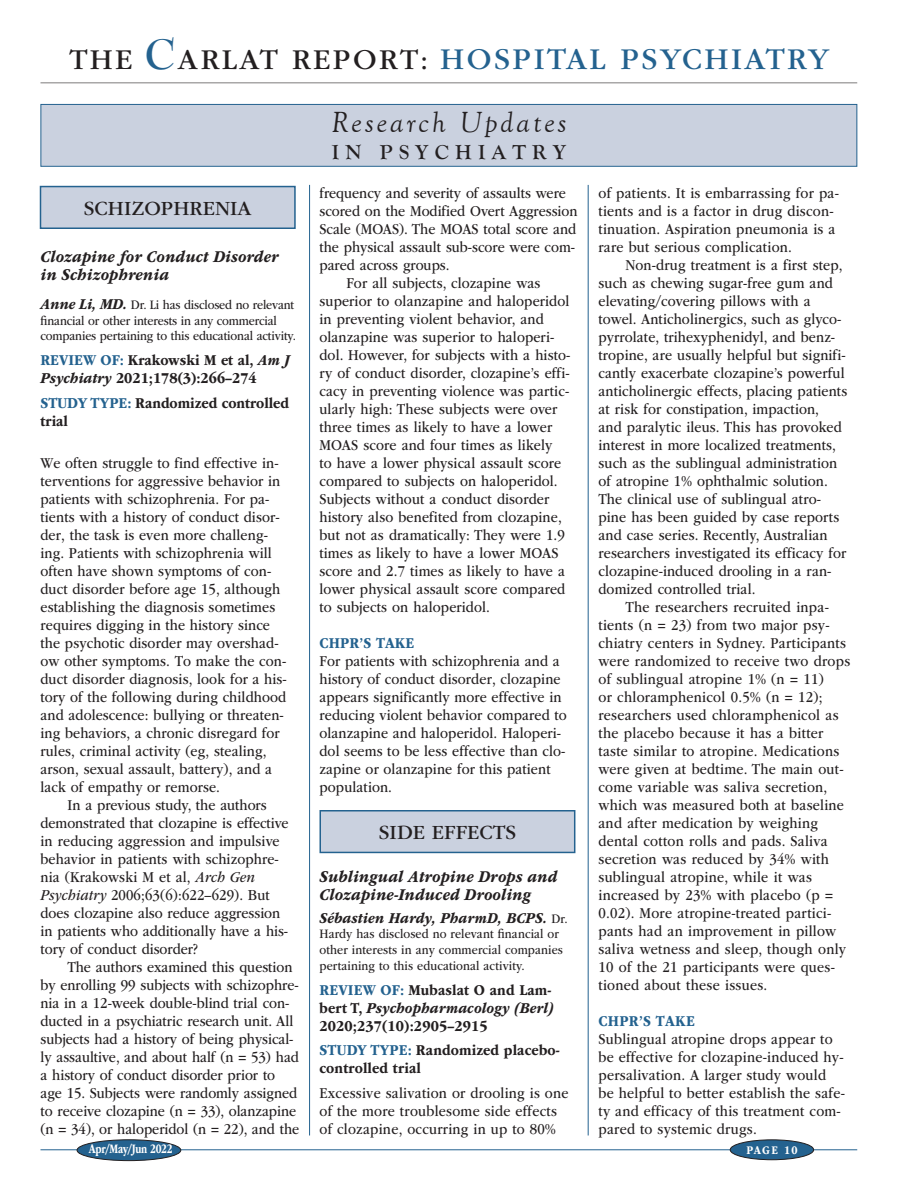
<style>
.page{position:relative;width:918px;height:1188px;background:#fff}
.page>*{position:absolute;margin:0;border:0;box-sizing:border-box;transform-origin:0 0}
.t1{font:31.5px "ITC Garamond Std";letter-spacing:.075em;color:#24628f}
.t2{font:italic 30px "Goudy Old Style T";letter-spacing:.1em;color:#231f20}
.t3{font:21px "ITC Garamond Std";color:#231f20}
.t4{font:700 21px "Goudy Old Style T";letter-spacing:.3em;color:#231f20}
.t5{font:italic 700 17.25px/18px "ITC Garamond Std";letter-spacing:.01em;color:#231f20;scale:.88 1}
.t6{font:15.75px/18px "ITC Garamond Std";letter-spacing:.01em;color:#231f20;scale:.88 1}
.t7{font:700 15.75px/18px "ITC Garamond Std";letter-spacing:.01em;color:#231f20;scale:.88 1}
.t8{font:italic 700 15.75px "ITC Garamond Std";letter-spacing:.01em;color:#231f20;scale:.88 1}
.t9{font:700 15.75px "ITC Garamond Std";letter-spacing:.015em;color:#24628f;scale:.88 1}
.t10{font:13.5px/15.8px "ITC Garamond Std";letter-spacing:.005em;color:#231f20;scale:.88 1}
.t11{font:700 13.5px "ITC Garamond Std";letter-spacing:-.03em;color:#fff;scale:.73 1}
.t12{font:700 12.15px "ITC Garamond Std";letter-spacing:.105em;color:#fff;scale:.85 1}
.s1{font-size:30px;color:#231f20}
.s2{font-family:"Bernhard Modern Std";font-weight:700;font-size:46.5px}
.s3{font-weight:700;font-style:italic;font-size:15.75px}
.s4{color:#24628f}
.s5{font-style:italic}
.s6{font-weight:400;font-style:normal;font-size:13.5px}
</style>
<div class="page">
<hr style="left:40px;top:82px;width:817px;height:2px;background:#231f20">
<hr style="left:40px;top:1149px;width:817px;height:1px;background:#24628f">
<div style="left:77px;top:1140px;width:104px;height:21px;background:#24628f;border-radius:50%"></div>
<div style="left:77px;top:1139px;width:104px;height:22px;border:1px solid #231f20;border-radius:50%"></div>
<div style="left:730px;top:1140px;width:84px;height:20px;background:#24628f;border-radius:50%"></div>
<div style="left:730px;top:1139px;width:84px;height:21px;border:1px solid #231f20;border-radius:50%"></div>
<div style="left:41px;top:104px;width:816px;height:62px;background:#cad1df"></div>
<div style="left:40px;top:104px;width:817px;height:63px;border:1px solid #24628f"></div>
<div style="left:320px;top:811px;width:255px;height:41px;background:#cad1df"></div>
<div style="left:320px;top:810px;width:255px;height:43px;border:2px solid #24628f"></div>
<hr style="left:309px;top:185px;width:1px;height:950px;background:#24628f">
<hr style="left:588px;top:185px;width:1px;height:950px;background:#24628f">
<div style="left:40px;top:187px;width:255px;height:41px;background:#cad1df"></div>
<div style="left:40px;top:186px;width:256px;height:43px;border:2px solid #24628f"></div>
<h1 class="t1" style="left:70px;top:42px;width:761px"><span class="s1">THE</span> <span class="s2">C</span><span class="s1">ARLAT REPORT:</span> HOSPITAL PSYCHIATRY</h1>
<h3 class="t3" style="left:84px;top:197px;width:169px">SCHIZOPHRENIA</h3>
<p class="t5" style="left:40px;top:247px;width:272px">Clozapine for Conduct Disorder in Schizophrenia</p>
<p class="t10" style="left:40px;top:297px;width:292px"><span class="s3">Anne Li, MD.</span> Dr. Li has disclosed no relevant financial or other interests in any commercial companies pertaining to this educational activity.</p>
<p class="t7" style="left:40px;top:351px;width:285px"><span class="s4">REVIEW OF:</span> Krakowski M et al, <span class="s5">Am J<br>Psychiatry</span> 2021;178(3):266–274</p>
<p class="t7" style="left:40px;top:394px;width:284px"><span class="s4">STUDY TYPE:</span> Randomized controlled trial</p>
<p class="t6" style="left:40px;top:454px;width:281px">We often struggle to find effective in&shy;terventions for aggressive behavior in patients with schizophrenia. For pa&shy;tients with a history of conduct disor&shy;der, the task is even more challeng&shy;ing. Patients with schizophrenia will often have shown symptoms of con&shy;duct disorder before age 15, although establishing the diagnosis sometimes requires digging in the history since the psychotic disorder may overshad&shy;ow other symptoms. To make the con&shy;duct disorder diagnosis, look for a his&shy;tory of the following during childhood and adolescence: bullying or threaten&shy;ing behaviors, a chronic disregard for rules, criminal activity (eg, stealing, arson, sexual assault, battery), and a lack of empathy or remorse.</p>
<p class="t6" style="left:40px;top:796px;width:284px;text-indent:27px">In a previous study, the authors demonstrated that clozapine is effective in reducing aggression and impulsive behavior in patients with schizophre&shy;nia (Krakowski M et al, <span class="s5">Arch Gen Psychiatry</span> 2006;63(6):622–629). But does clozapine also reduce aggression in patients who additionally have a his&shy;tory of conduct disorder?</p>
<p class="t6" style="left:40px;top:958px;width:296px;text-indent:27px">The authors examined this question by enrolling 99 subjects with schizophre&shy;nia in a 12-week double-blind trial con&shy;ducted in a psychiatric research unit. All subjects had a history of being physical&shy;ly assaultive, and about half (n = 53) had a history of conduct disorder prior to age 15. Subjects were randomly assigned to receive clozapine (n = 33), olanzapine (n = 34), or haloperidol (n = 22), and the</p>
<p class="t11" style="left:89px;top:1142px;width:116px">Apr/May/Jun 2022</p>
<h2 class="t2" style="left:331px;top:106px;width:237px">Research Updates</h2>
<h3 class="t4" style="left:332px;top:141px;width:236px">IN PSYCHIATRY</h3>
<p class="t6" style="left:320px;top:184px;width:282px">frequency and severity of assaults were</p>
<p class="t6" style="left:320px;top:202px;width:295px">scored on the Modified Overt Aggression</p>
<p class="t6" style="left:320px;top:220px;width:293px">Scale (MOAS). The MOAS total score and</p>
<p class="t6" style="left:320px;top:238px;width:292px">the physical assault sub-score were com-</p>
<p class="t6" style="left:320px;top:256px;width:149px">pared across groups.</p>
<p class="t6" style="left:346px;top:274px;width:222px">For all subjects, clozapine was</p>
<p class="t6" style="left:320px;top:292px;width:286px">superior to olanzapine and haloperidol</p>
<p class="t6" style="left:320px;top:310px;width:256px">in preventing violent behavior, and</p>
<p class="t6" style="left:320px;top:328px;width:268px">olanzapine was superior to haloperi-</p>
<p class="t6" style="left:320px;top:346px;width:287px">dol. However, for subjects with a histo-</p>
<p class="t6" style="left:320px;top:364px;width:286px">ry of conduct disorder, clozapine’s effi-</p>
<p class="t6" style="left:320px;top:382px;width:285px">cacy in preventing violence was partic-</p>
<p class="t6" style="left:320px;top:400px;width:272px">ularly high: These subjects were over</p>
<p class="t6" style="left:320px;top:418px;width:266px">three times as likely to have a lower</p>
<p class="t6" style="left:320px;top:436px;width:266px">MOAS score and four times as likely</p>
<p class="t6" style="left:320px;top:454px;width:276px">to have a lower physical assault score</p>
<p class="t6" style="left:320px;top:472px;width:272px">compared to subjects on haloperidol.</p>
<p class="t6" style="left:320px;top:490px;width:263px">Subjects without a conduct disorder</p>
<p class="t6" style="left:320px;top:508px;width:277px">history also benefited from clozapine,</p>
<p class="t6" style="left:320px;top:526px;width:280px">but not as dramatically: They were 1.9</p>
<p class="t6" style="left:320px;top:544px;width:273px">times as likely to have a lower MOAS</p>
<p class="t6" style="left:320px;top:562px;width:281px">score and 2.7 times as likely to have a</p>
<p class="t6" style="left:320px;top:580px;width:281px">lower physical assault score compared</p>
<p class="t6" style="left:320px;top:598px;width:195px">to subjects on haloperidol.</p>
<p class="t9" style="left:320px;top:634px;width:109px">CHPR’S TAKE</p>
<p class="t6" style="left:320px;top:652px;width:283px">For patients with schizophrenia and a history of conduct disorder, clozapine appears significantly more effective in reducing violent behavior compared to olanzapine and haloperidol. Haloperi&shy;dol seems to be less effective than clo&shy;zapine or olanzapine for this patient population.</p>
<h3 class="t3" style="left:379px;top:821px;width:139px">SIDE EFFECTS</h3>
<p class="t5" style="left:320px;top:868px;width:272px">Sublingual Atropine Drops and<br>Clozapine-Induced Drooling</p>
<p class="t8" style="left:320px;top:909px;width:284px">Sébastien Hardy, PharmD, BCPS. <span class="s6">Dr.</span></p>
<p class="t10" style="left:319px;top:926px;width:278px">Hardy has disclosed no relevant financial or other interests in any commercial companies pertaining to this educational activity.</p>
<p class="t7" style="left:320px;top:981px;width:268px"><span class="s4">REVIEW OF:</span> Mubaslat O and Lam&shy;bert T, <span class="s5">Psychopharmacology (Berl)<br></span>2020;237(10):2905–2915</p>
<p class="t7" style="left:320px;top:1041px;width:275px"><span class="s4">STUDY TYPE:</span> Randomized placebo&shy;controlled trial</p>
<p class="t6" style="left:320px;top:1084px;width:284px">Excessive salivation or drooling is one of the more troublesome side effects of clozapine, occurring in up to 80%</p>
<p class="t6" style="left:598px;top:184px;width:275px">of patients. It is embarrassing for pa&shy;tients and is a factor in drug discon&shy;tinuation. Aspiration pneumonia is a rare but serious complication.</p>
<p class="t6" style="left:598px;top:256px;width:284px;text-indent:27px">Non-drug treatment is a first step, such as chewing sugar-free gum and elevating/covering pillows with a towel. Anticholinergics, such as glyco&shy;pyrrolate, trihexyphenidyl, and benz&shy;tropine, are usually helpful but signifi&shy;cantly exacerbate clozapine’s powerful anticholinergic effects, placing patients at risk for constipation, impaction,<br>and paralytic ileus. This has provoked interest in more localized treatments, such as the sublingual administration of atropine 1% ophthalmic solution.<br>The clinical use of sublingual atro&shy;pine has been guided by case reports and case series. Recently, Australian researchers investigated its efficacy for clozapine-induced drooling in a ran&shy;domized controlled trial.</p>
<p class="t6" style="left:598px;top:598px;width:288px;text-indent:27px">The researchers recruited inpa&shy;tients (n = 23) from two major psy&shy;chiatry centers in Sydney. Participants were randomized to receive two drops of sublingual atropine 1% (n = 11)<br>or chloramphenicol 0.5% (n = 12); researchers used chloramphenicol as the placebo because it has a bitter taste similar to atropine. Medications were given at bedtime. The main out&shy;come variable was saliva secretion, which was measured both at baseline and after medication by weighing dental cotton rolls and pads. Saliva secretion was reduced by 34% with sublingual atropine, while it was increased by 23% with placebo (p = 0.02). More atropine-treated partici&shy;pants had an improvement in pillow saliva wetness and sleep, though only 10 of the 21 participants were ques&shy;tioned about these issues.</p>
<p class="t9" style="left:598px;top:1012px;width:111px">CHPR’S TAKE</p>
<p class="t6" style="left:598px;top:1030px;width:282px">Sublingual atropine drops appear to be effective for clozapine-induced hy&shy;persalivation. A larger study would be helpful to better establish the safe&shy;ty and efficacy of this treatment com&shy;pared to systemic drugs.</p>
<p class="t12" style="left:747px;top:1143px;width:62px">PAGE 10</p>
</div>
